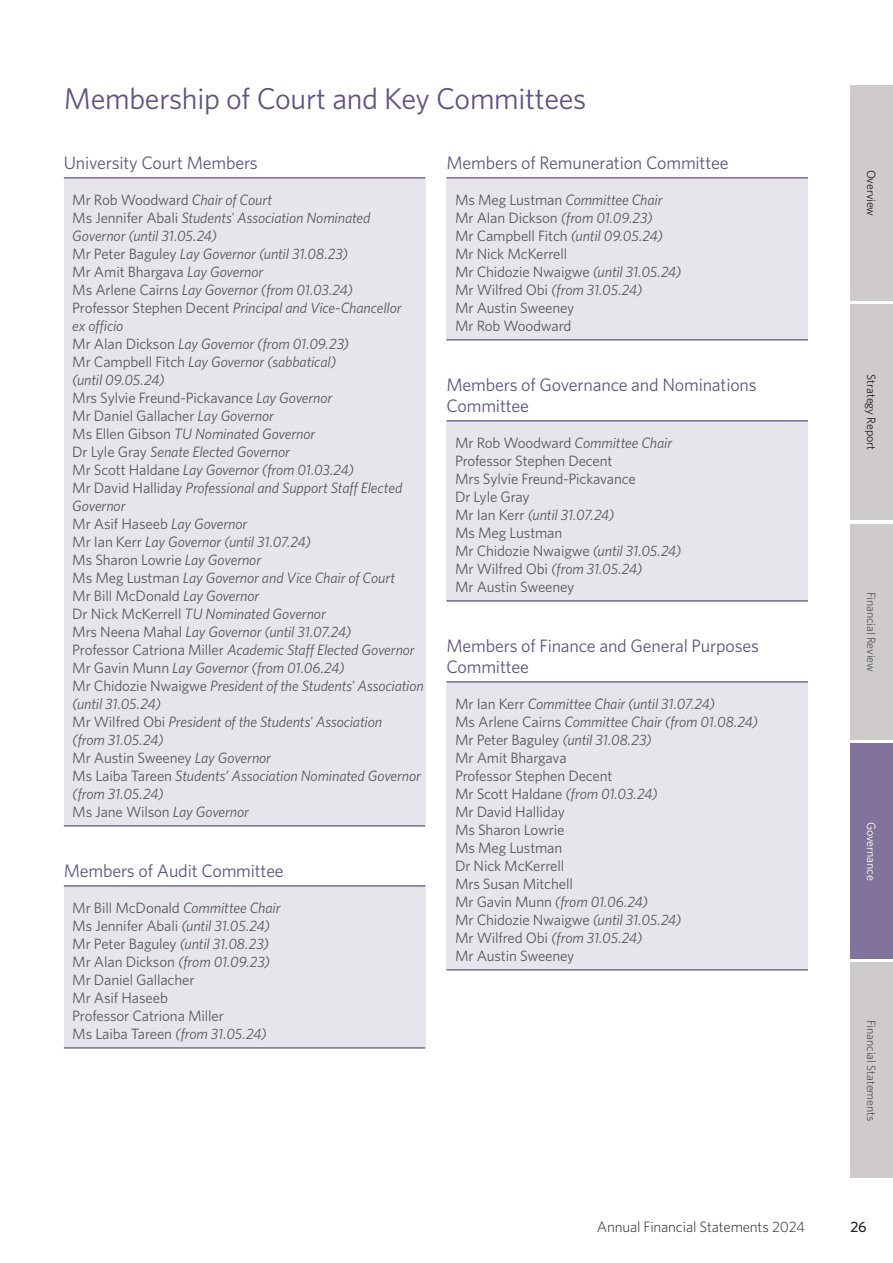
<style>
.page{position:relative;width:893px;height:1263px;background:#fff}
.page>*{position:absolute;margin:0;border:0;box-sizing:border-box;transform-origin:0 0}
.NEW_HEADING_PURPLE{font:30px "Whitney";letter-spacing:-.01em;color:#625183}
.NEW_SUB_HEAD_PURPLE{font:18px/21px "Whitney";letter-spacing:-.01em;color:#625183}
.NEW_BODY{font:italic 15px/18px "Whitney";letter-spacing:-.005em;color:#57585a}
.NEW_BODY-2{font:15px "Whitney";letter-spacing:-.01em;color:#57585a}
.t1{font:300 15px "Whitney";letter-spacing:-.01em;color:#231f20}
.t2{font:500 15px "Whitney";color:#231f20}
.NEW_BODY-3{font:12px "Whitney";letter-spacing:-.01em;color:#57585a}
.NEW_BODY-4{font:12px "Whitney";letter-spacing:-.01em;color:#231f20}
.NEW_BODY-5{font:12px "Whitney";letter-spacing:-.01em;color:#fff}
.s1{font-style:italic}
.s2{font-style:normal}
</style>
<div class="page">
<div style="left:850px;top:85px;width:43px;height:215px;background:#cfcbcb"></div>
<div style="left:850px;top:304px;width:43px;height:216px;background:#cfcbcb"></div>
<div style="left:850px;top:524px;width:43px;height:215px;background:#cfcbcb"></div>
<div style="left:850px;top:743px;width:43px;height:215px;background:#81739b"></div>
<div style="left:850px;top:963px;width:43px;height:215px;background:#cfcbcb"></div>
<div style="left:64px;top:179px;width:361px;height:647px;background:#e7e5ec"></div>
<div style="left:64px;top:885px;width:361px;height:162px;background:#e7e5ec"></div>
<div style="left:446px;top:681px;width:362px;height:288px;background:#e7e5ec"></div>
<div style="left:446px;top:179px;width:362px;height:161px;background:#e7e5ec"></div>
<div style="left:446px;top:421px;width:362px;height:181px;background:#e7e5ec"></div>
<hr style="left:64px;top:177px;width:361px;height:2px;background:#7b6a94">
<hr style="left:64px;top:825px;width:361px;height:2px;background:#7b6a94">
<hr style="left:64px;top:885px;width:361px;height:2px;background:#7b6a94">
<hr style="left:64px;top:1047px;width:361px;height:2px;background:#7b6a94">
<hr style="left:446px;top:177px;width:362px;height:2px;background:#7b6a94">
<hr style="left:446px;top:339px;width:362px;height:2px;background:#7b6a94">
<hr style="left:446px;top:420px;width:362px;height:2px;background:#7b6a94">
<hr style="left:446px;top:600px;width:362px;height:2px;background:#7b6a94">
<hr style="left:446px;top:681px;width:362px;height:2px;background:#7b6a94">
<hr style="left:446px;top:969px;width:362px;height:2px;background:#7b6a94">
<p class="NEW_HEADING_PURPLE" style="left:64px;top:79px;width:524px">Membership of Court and Key Committees</p>
<p class="NEW_SUB_HEAD_PURPLE" style="left:64px;top:152px;width:196px">University Court Members</p>
<p class="NEW_BODY-2" style="left:72px;top:190px;width:201px">Mr Rob Woodward <span class="s1">Chair of Court</span></p>
<p class="NEW_BODY" style="left:72px;top:208px;width:300px"><span class="s2">Ms Jennifer Abali</span> Students' Association Nominated<br>Governor (until 31.05.24)</p>
<p class="NEW_BODY" style="left:72px;top:244px;width:277px"><span class="s2">Mr Peter Baguley</span> Lay Governor (until 31.08.23)</p>
<p class="NEW_BODY-2" style="left:72px;top:262px;width:192px">Mr Amit Bhargava <span class="s1">Lay Governor</span></p>
<p class="NEW_BODY" style="left:72px;top:280px;width:282px"><span class="s2">Ms Arlene Cairns</span> Lay Governor (from 01.03.24)</p>
<p class="NEW_BODY" style="left:72px;top:298px;width:331px"><span class="s2">Professor Stephen Decent</span> Principal and Vice-Chancellor ex officio</p>
<p class="NEW_BODY" style="left:72px;top:334px;width:278px"><span class="s2">Mr Alan Dickson</span> Lay Governor (from 01.09.23)</p>
<p class="NEW_BODY" style="left:72px;top:352px;width:266px"><span class="s2">Mr Campbell Fitch</span> Lay Governor (sabbatical) (until 09.05.24)</p>
<p class="NEW_BODY-2" style="left:72px;top:388px;width:262px">Mrs Sylvie Freund-Pickavance <span class="s1">Lay Governor</span></p>
<p class="NEW_BODY-2" style="left:72px;top:406px;width:203px">Mr Daniel Gallacher <span class="s1">Lay Governor</span></p>
<p class="NEW_BODY" style="left:72px;top:424px;width:245px"><span class="s2">Ms Ellen Gibson</span> TU Nominated Governor</p>
<p class="NEW_BODY" style="left:72px;top:442px;width:219px"><span class="s2">Dr Lyle Gray</span> Senate Elected Governor</p>
<p class="NEW_BODY" style="left:72px;top:460px;width:283px"><span class="s2">Mr Scott Haldane</span> Lay Governor (from 01.03.24)</p>
<p class="NEW_BODY" style="left:72px;top:478px;width:332px"><span class="s2">Mr David Halliday</span> Professional and Support Staff Elected<br>Governor</p>
<p class="NEW_BODY-2" style="left:72px;top:514px;width:176px">Mr Asif Haseeb <span class="s1">Lay Governor</span></p>
<p class="NEW_BODY" style="left:72px;top:532px;width:240px"><span class="s2">Mr Ian Kerr</span> Lay Governor (until 31.07.24)</p>
<p class="NEW_BODY-2" style="left:72px;top:550px;width:190px">Ms Sharon Lowrie <span class="s1">Lay Governor</span></p>
<p class="NEW_BODY" style="left:72px;top:568px;width:324px"><span class="s2">Ms Meg Lustman</span> Lay Governor and Vice Chair of Court</p>
<p class="NEW_BODY-2" style="left:72px;top:586px;width:188px">Mr Bill McDonald <span class="s1">Lay Governor</span></p>
<p class="NEW_BODY" style="left:72px;top:604px;width:255px"><span class="s2">Dr Nick McKerrell</span> TU Nominated Governor</p>
<p class="NEW_BODY" style="left:72px;top:622px;width:281px"><span class="s2">Mrs Neena Mahal</span> Lay Governor (until 31.07.24)</p>
<p class="NEW_BODY" style="left:72px;top:640px;width:344px"><span class="s2">Professor Catriona Miller</span> Academic Staff Elected Governor</p>
<p class="NEW_BODY" style="left:72px;top:658px;width:274px"><span class="s2">Mr Gavin Munn</span> Lay Governor (from 01.06.24)</p>
<p class="NEW_BODY" style="left:72px;top:676px;width:353px"><span class="s2">Mr Chidozie Nwaigwe</span> President of the Students' Association (until 31.05.24)</p>
<p class="NEW_BODY" style="left:72px;top:712px;width:311px"><span class="s2">Mr Wilfred Obi</span> President of the Students' Association (from 31.05.24)</p>
<p class="NEW_BODY-2" style="left:72px;top:748px;width:200px">Mr Austin Sweeney <span class="s1">Lay Governor</span></p>
<p class="NEW_BODY" style="left:72px;top:766px;width:350px"><span class="s2">Ms Laiba Tareen</span> Students’ Association Nominated Governor (from 31.05.24)</p>
<p class="NEW_BODY-2" style="left:72px;top:802px;width:178px">Ms Jane Wilson <span class="s1">Lay Governor</span></p>
<p class="NEW_SUB_HEAD_PURPLE" style="left:64px;top:860px;width:222px">Members of Audit Committee</p>
<p class="NEW_BODY-2" style="left:72px;top:898px;width:210px">Mr Bill McDonald <span class="s1">Committee Chair</span></p>
<p class="NEW_BODY-2" style="left:72px;top:916px;width:199px">Ms Jennifer Abali <span class="s1">(until 31.05.24)</span></p>
<p class="NEW_BODY" style="left:72px;top:934px;width:198px"><span class="s2">Mr Peter Baguley</span> (until 31.08.23)</p>
<p class="NEW_BODY" style="left:72px;top:952px;width:199px"><span class="s2">Mr Alan Dickson</span> (from 01.09.23)</p>
<p class="NEW_BODY-2" style="left:72px;top:970px;width:124px">Mr Daniel Gallacher</p>
<p class="NEW_BODY-2" style="left:72px;top:988px;width:97px">Mr Asif Haseeb</p>
<p class="NEW_BODY-2" style="left:72px;top:1006px;width:153px">Professor Catriona Miller</p>
<p class="NEW_BODY" style="left:72px;top:1024px;width:196px"><span class="s2">Ms Laiba Tareen</span> (from 31.05.24)</p>
<p class="NEW_SUB_HEAD_PURPLE" style="left:446px;top:152px;width:284px">Members of Remuneration Committee</p>
<p class="NEW_BODY" style="left:455px;top:190px;width:209px"><span class="s2">Ms Meg Lustman</span> Committee Chair</p>
<p class="NEW_BODY" style="left:455px;top:208px;width:199px"><span class="s2">Mr Alan Dickson</span> (from 01.09.23)</p>
<p class="NEW_BODY-2" style="left:455px;top:226px;width:210px">Mr Campbell Fitch <span class="s1">(until 09.05.24)</span></p>
<p class="NEW_BODY-2" style="left:455px;top:244px;width:114px">Mr Nick McKerrell</p>
<p class="NEW_BODY-2" style="left:455px;top:262px;width:228px">Mr Chidozie Nwaigwe <span class="s1">(until 31.05.24)</span></p>
<p class="NEW_BODY" style="left:455px;top:280px;width:189px"><span class="s2">Mr Wilfred Obi</span> (from 31.05.24)</p>
<p class="NEW_BODY-2" style="left:455px;top:298px;width:121px">Mr Austin Sweeney</p>
<p class="NEW_BODY-2" style="left:455px;top:316px;width:118px">Mr Rob Woodward</p>
<p class="NEW_SUB_HEAD_PURPLE" style="left:446px;top:374px;width:312px">Members of Governance and Nominations<br>Committee</p>
<p class="NEW_BODY" style="left:455px;top:433px;width:219px"><span class="s2">Mr Rob Woodward</span> Committee Chair</p>
<p class="NEW_BODY-2" style="left:455px;top:451px;width:159px">Professor Stephen Decent</p>
<p class="NEW_BODY-2" style="left:455px;top:469px;width:182px">Mrs Sylvie Freund-Pickavance</p>
<p class="NEW_BODY-2" style="left:455px;top:487px;width:76px">Dr Lyle Gray</p>
<p class="NEW_BODY" style="left:455px;top:505px;width:161px"><span class="s2">Mr Ian Kerr</span> (until 31.07.24)</p>
<p class="NEW_BODY-2" style="left:455px;top:523px;width:109px">Ms Meg Lustman</p>
<p class="NEW_BODY-2" style="left:455px;top:541px;width:228px">Mr Chidozie Nwaigwe <span class="s1">(until 31.05.24)</span></p>
<p class="NEW_BODY" style="left:455px;top:559px;width:189px"><span class="s2">Mr Wilfred Obi</span> (from 31.05.24)</p>
<p class="NEW_BODY-2" style="left:455px;top:577px;width:121px">Mr Austin Sweeney</p>
<p class="NEW_SUB_HEAD_PURPLE" style="left:446px;top:635px;width:314px">Members of Finance and General Purposes<br>Committee</p>
<p class="NEW_BODY" style="left:455px;top:694px;width:262px"><span class="s2">Mr Ian Kerr</span> Committee Chair (until 31.07.24)</p>
<p class="NEW_BODY" style="left:455px;top:712px;width:305px"><span class="s2">Ms Arlene Cairns</span> Committee Chair (from 01.08.24)</p>
<p class="NEW_BODY" style="left:455px;top:730px;width:198px"><span class="s2">Mr Peter Baguley</span> (until 31.08.23)</p>
<p class="NEW_BODY-2" style="left:455px;top:748px;width:113px">Mr Amit Bhargava</p>
<p class="NEW_BODY-2" style="left:455px;top:766px;width:159px">Professor Stephen Decent</p>
<p class="NEW_BODY-2" style="left:455px;top:784px;width:204px">Mr Scott Haldane <span class="s1">(from 01.03.24)</span></p>
<p class="NEW_BODY-2" style="left:455px;top:802px;width:112px">Mr David Halliday</p>
<p class="NEW_BODY-2" style="left:455px;top:820px;width:111px">Ms Sharon Lowrie</p>
<p class="NEW_BODY-2" style="left:455px;top:838px;width:109px">Ms Meg Lustman</p>
<p class="NEW_BODY-2" style="left:455px;top:856px;width:111px">Dr Nick McKerrell</p>
<p class="NEW_BODY-2" style="left:455px;top:874px;width:119px">Mrs Susan Mitchell</p>
<p class="NEW_BODY" style="left:455px;top:892px;width:195px"><span class="s2">Mr Gavin Munn</span> (from 01.06.24)</p>
<p class="NEW_BODY-2" style="left:455px;top:910px;width:228px">Mr Chidozie Nwaigwe <span class="s1">(until 31.05.24)</span></p>
<p class="NEW_BODY" style="left:455px;top:928px;width:189px"><span class="s2">Mr Wilfred Obi</span> (from 31.05.24)</p>
<p class="NEW_BODY-2" style="left:455px;top:946px;width:121px">Mr Austin Sweeney</p>
<p class="NEW_BODY-4" style="left:879px;top:170px;width:48px;rotate:90deg">Overview</p>
<p class="NEW_BODY-4" style="left:879px;top:374px;width:77px;rotate:90deg">Strategy Report</p>
<p class="NEW_BODY-3" style="left:879px;top:592px;width:82px;rotate:90deg">Financial Review</p>
<p class="NEW_BODY-5" style="left:879px;top:822px;width:60px;rotate:90deg">Governance</p>
<p class="NEW_BODY-3" style="left:879px;top:1020px;width:103px;rotate:90deg">Financial Statements</p>
<p class="t1" style="left:597px;top:1217px;width:210px">Annual Financial Statements 2024</p>
<p class="t2" style="left:850px;top:1217px;width:18px">26</p>
</div>
